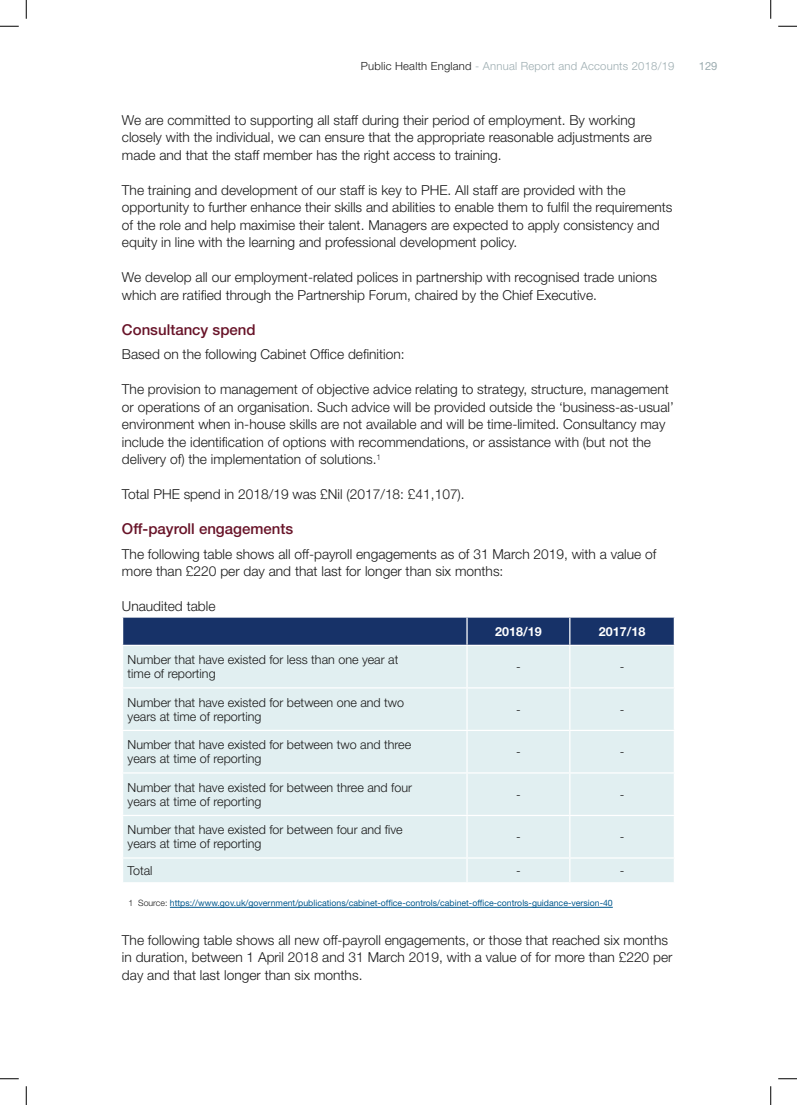
<style>
.page{position:relative;width:797px;height:1105px;background:#fff}
.page>*{position:absolute;margin:0;border:0;box-sizing:border-box;transform-origin:0 0}
.t1{font:500 15px "Helvetica Neue LT Std";color:#681328}
.t2{font:300 13.75px/17.5px "Helvetica Neue LT Std";color:#1a1a1a}
.t3{font:300 12.5px/13.8px "Helvetica Neue LT Std";color:#1a1a1a}
.t4{font:700 12.5px "Helvetica Neue LT Std";color:#fff}
.t5{font:300 11.25px "Helvetica Neue LT Std";letter-spacing:.02em;color:#9cacb0}
.t6{font:11.25px "Helvetica Neue LT Std";color:#9cacb0}
.t7{font:8.75px "Helvetica Neue LT Std";color:#00588d}
.s1{color:#1a1a1a}
.s2{font-weight:300;color:#1a1a1a}
</style>
<div class="page">
<hr style="left:170px;top:907px;width:442px;height:1px;background:#00588d">
<div style="left:123px;top:646px;width:550px;height:236px;background:#e1eff1"></div>
<svg style="left:122px;top:617px;width:552px;height:28px;background:#20396d"></svg>
<hr style="left:673px;top:618px;width:2px;height:27px;background:#fff">
<hr style="left:466px;top:646px;width:1px;height:41px;background:#fff">
<hr style="left:569px;top:646px;width:1px;height:41px;background:#fff">
<hr style="left:122px;top:687px;width:345px;height:1px;background:#fff">
<hr style="left:467px;top:687px;width:103px;height:1px;background:#fff">
<hr style="left:466px;top:688px;width:1px;height:42px;background:#fff">
<hr style="left:570px;top:687px;width:105px;height:1px;background:#fff">
<hr style="left:569px;top:688px;width:1px;height:42px;background:#fff">
<hr style="left:122px;top:730px;width:345px;height:1px;background:#fff">
<hr style="left:467px;top:730px;width:103px;height:1px;background:#fff">
<hr style="left:466px;top:731px;width:1px;height:41px;background:#fff">
<hr style="left:570px;top:730px;width:105px;height:1px;background:#fff">
<hr style="left:569px;top:731px;width:1px;height:41px;background:#fff">
<hr style="left:122px;top:772px;width:345px;height:1px;background:#fff">
<hr style="left:467px;top:772px;width:103px;height:1px;background:#fff">
<hr style="left:466px;top:773px;width:1px;height:42px;background:#fff">
<hr style="left:570px;top:772px;width:105px;height:1px;background:#fff">
<hr style="left:569px;top:773px;width:1px;height:42px;background:#fff">
<hr style="left:122px;top:815px;width:345px;height:1px;background:#fff">
<hr style="left:467px;top:815px;width:103px;height:1px;background:#fff">
<hr style="left:466px;top:816px;width:1px;height:41px;background:#fff">
<hr style="left:570px;top:815px;width:105px;height:1px;background:#fff">
<hr style="left:569px;top:816px;width:1px;height:41px;background:#fff">
<hr style="left:122px;top:857px;width:345px;height:2px;background:#fff">
<hr style="left:467px;top:857px;width:103px;height:2px;background:#fff">
<svg style="left:466px;top:859px;width:1px;height:23px"></svg>
<hr style="left:570px;top:857px;width:105px;height:2px;background:#fff">
<svg style="left:569px;top:859px;width:1px;height:23px"></svg>
<svg style="left:0;top:25px;width:19px;height:2px"></svg>
<svg style="left:778px;top:25px;width:19px;height:2px"></svg>
<svg style="left:0;top:1078px;width:19px;height:1px"></svg>
<svg style="left:778px;top:1078px;width:19px;height:1px"></svg>
<svg style="left:25px;top:0;width:2px;height:19px"></svg>
<svg style="left:25px;top:1086px;width:2px;height:19px"></svg>
<svg style="left:770px;top:0;width:1px;height:19px"></svg>
<svg style="left:770px;top:1086px;width:1px;height:19px"></svg>
<p class="t5" style="left:361px;top:59px;width:315px"><span class="s1">Public Health England</span> - Annual Report and Accounts 2018/19</p>
<p class="t6" style="left:698px;top:59px;width:20px">129</p>
<p class="t2" style="left:122px;top:111px;width:531px">We are committed to supporting all staff during their period of employment. By working closely with the individual, we can ensure that the appropriate reasonable adjustments are made and that the staff member has the right access to training.</p>
<p class="t2" style="left:122px;top:181px;width:552px">The training and development of our staff is key to PHE. All staff are provided with the opportunity to further enhance their skills and abilities to enable them to fulfil the requirements of the role and help maximise their talent. Managers are expected to apply consistency and equity in line with the learning and professional development policy.</p>
<p class="t2" style="left:122px;top:268px;width:536px">We develop all our employment-related polices in partnership with recognised trade unions which are ratified through the Partnership Forum, chaired by the Chief Executive.</p>
<p class="t1" style="left:122px;top:320px;width:135px">Consultancy spend</p>
<p class="t2" style="left:122px;top:345px;width:284px">Based on the following Cabinet Office definition:</p>
<p class="t2" style="left:122px;top:380px;width:553px">The provision to management of objective advice relating to strategy, structure, management or operations of an organisation. Such advice will be provided outside the ‘business-as-usual’ environment when in-house skills are not available and will be time-limited. Consultancy may include the identification of options with recommendations, or assistance with (but not the delivery of) the implementation of solutions.<sup>1</sup></p>
<p class="t2" style="left:122px;top:485px;width:344px">Total PHE spend in 2018/19 was £Nil (2017/18: £41,107).</p>
<p class="t1" style="left:122px;top:520px;width:173px">Off-payroll engagements</p>
<p class="t2" style="left:122px;top:545px;width:536px">The following table shows all off-payroll engagements as of 31 March 2019, with a value of more than £220 per day and that last for longer than six months:</p>
<p class="t2" style="left:122px;top:597px;width:95px">Unaudited table</p>
<p class="t4" style="left:495px;top:623px;width:48px">2018/19</p>
<p class="t4" style="left:599px;top:623px;width:48px">2017/18</p>
<p class="t3" style="left:128px;top:653px;width:272px">Number that have existed for less than one year at time of reporting</p>
<p class="t3" style="left:516px;top:659px;width:6px">-</p>
<p class="t3" style="left:619px;top:659px;width:6px">-</p>
<p class="t3" style="left:128px;top:695px;width:278px">Number that have existed for between one and two years at time of reporting</p>
<p class="t3" style="left:128px;top:738px;width:285px">Number that have existed for between two and three years at time of reporting</p>
<p class="t3" style="left:128px;top:780px;width:286px">Number that have existed for between three and four years at time of reporting</p>
<p class="t3" style="left:128px;top:823px;width:277px">Number that have existed for between four and five years at time of reporting</p>
<p class="t3" style="left:516px;top:702px;width:6px">-</p>
<p class="t3" style="left:619px;top:702px;width:6px">-</p>
<p class="t3" style="left:516px;top:744px;width:6px">-</p>
<p class="t3" style="left:619px;top:744px;width:6px">-</p>
<p class="t3" style="left:516px;top:787px;width:6px">-</p>
<p class="t3" style="left:619px;top:787px;width:6px">-</p>
<p class="t3" style="left:516px;top:830px;width:6px">-</p>
<p class="t3" style="left:619px;top:830px;width:6px">-</p>
<p class="t3" style="left:128px;top:863px;width:27px">Total</p>
<p class="t3" style="left:516px;top:863px;width:6px">-</p>
<p class="t3" style="left:619px;top:863px;width:6px">-</p>
<p class="t7" style="left:128px;top:898px;width:486px"><span class="s2">1 Source:</span> https://www.gov.uk/government/publications/cabinet-office-controls/cabinet-office-controls-guidance-version-40</p>
<p class="t2" style="left:122px;top:931px;width:552px">The following table shows all new off-payroll engagements, or those that reached six months in duration, between 1 April 2018 and 31 March 2019, with a value of for more than £220 per day and that last longer than six months.</p>
</div>
